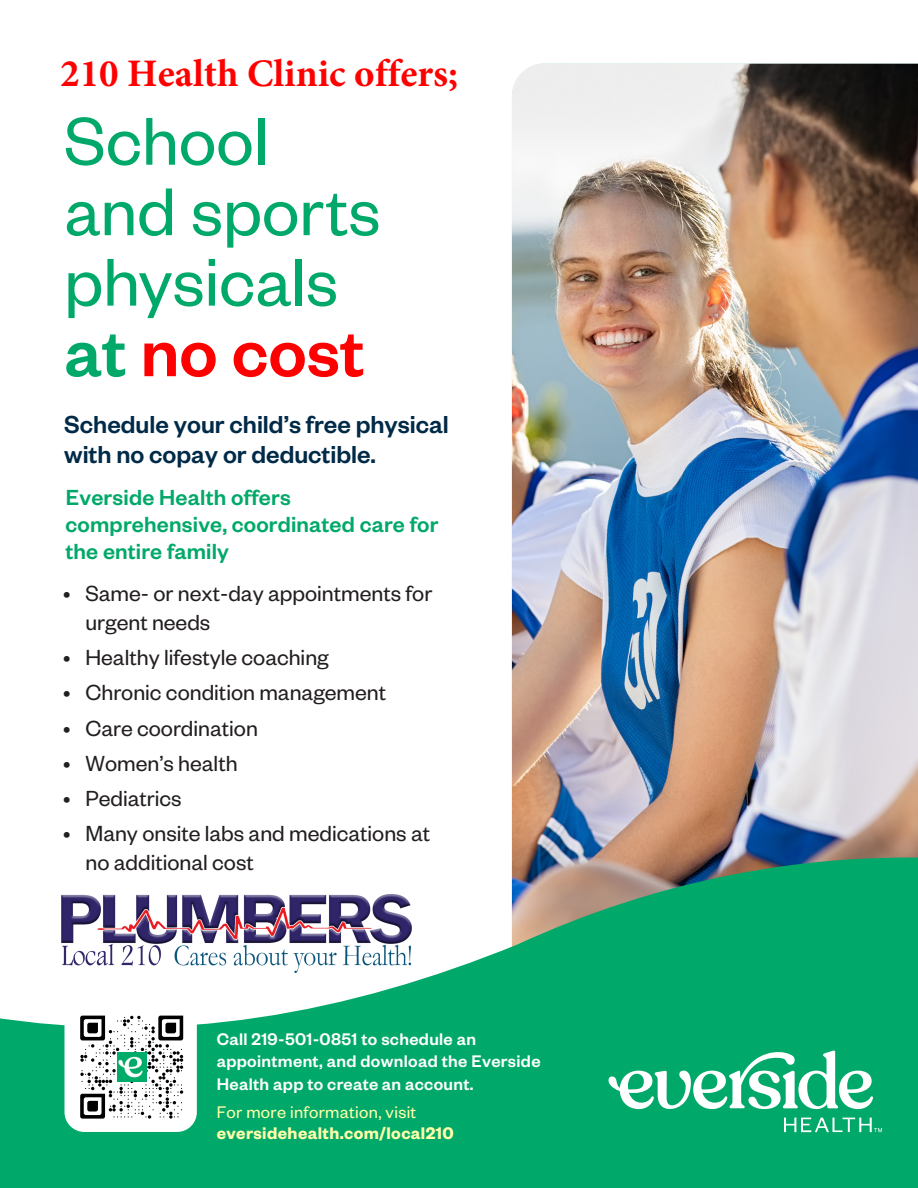
<style>
.page{position:relative;width:918px;height:1188px;background:#fff}
.page>*{position:absolute;margin:0;border:0;box-sizing:border-box;transform-origin:0 0}
.t1{font:74.1px/70.5px "Founders Grotesk";color:#00a969}
.t2{font:700 39px "Minion Pro";color:#f00}
.t3{font:500 27px/30px "Founders Grotesk";color:#002a47}
.t4{font:24px/28.8px "Founders Grotesk";color:#231f20}
.t5{font:500 24px/27px "Founders Grotesk";letter-spacing:.01em;color:#00a969}
.t6{font:500 18.45px/22.8px "Founders Grotesk";letter-spacing:.02em;color:#fff}
.t7{font:600 18.45px "Founders Grotesk";letter-spacing:.02em;color:#ffa}
.t8{font:18.45px "Founders Grotesk";letter-spacing:.02em;color:#ffa}
.s1{font-weight:500}
.s2{font-weight:500;color:#f00}
</style>
<div class="page">
<img style="left:512px;top:64px;width:406px;height:790px">
<svg style="left:0;top:854px;width:918px;height:334px;fill:#00a969"></svg>
<svg style="left:608px;top:1049px;width:274px;height:83px"></svg>
<div style="left:64px;top:998px;width:133px;height:134px;background:#fff;border-radius:20px"></div>
<svg style="left:80px;top:1016px;width:103px;height:103px"></svg>
<img style="left:117px;top:1053px;width:29px;height:29px">
<img style="left:61px;top:895px;width:351px;height:78px">
<h2 class="t2" style="left:60px;top:46px;width:399px">210 Health Clinic offers;</h2>
<h1 class="t1" style="left:64px;top:102px;width:318px">School and sports physicals <span class="s1">at</span> <span class="s2">no cost</span></h1>
<p class="t3" style="left:64px;top:408px;width:386px">Schedule your child’s free physical with no copay or deductible.</p>
<p class="t5" style="left:65px;top:483px;width:374px">Everside Health offers comprehensive, coordinated care for the entire family</p>
<p class="t4" style="left:85px;top:578px;width:348px;text-indent:-23px">• Same- or next-day appointments for urgent needs</p>
<p class="t4" style="left:63px;top:642px;width:267px">• Healthy lifestyle coaching</p>
<p class="t4" style="left:63px;top:677px;width:325px">• Chronic condition management</p>
<p class="t4" style="left:63px;top:712px;width:197px">• Care coordination</p>
<p class="t4" style="left:63px;top:748px;width:176px">• Women’s health</p>
<p class="t4" style="left:63px;top:783px;width:120px">• Pediatrics</p>
<p class="t4" style="left:85px;top:818px;width:346px;text-indent:-23px">• Many onsite labs and medications at no additional cost</p>
<p class="t6" style="left:217px;top:1026px;width:325px">Call 219-501-0851 to schedule an appointment, and download the Everside<br>Health app to create an account.</p>
<p class="t8" style="left:217px;top:1100px;width:201px">For more information, visit</p>
<p class="t7" style="left:217px;top:1122px;width:239px">eversidehealth.com/local210</p>
</div>
